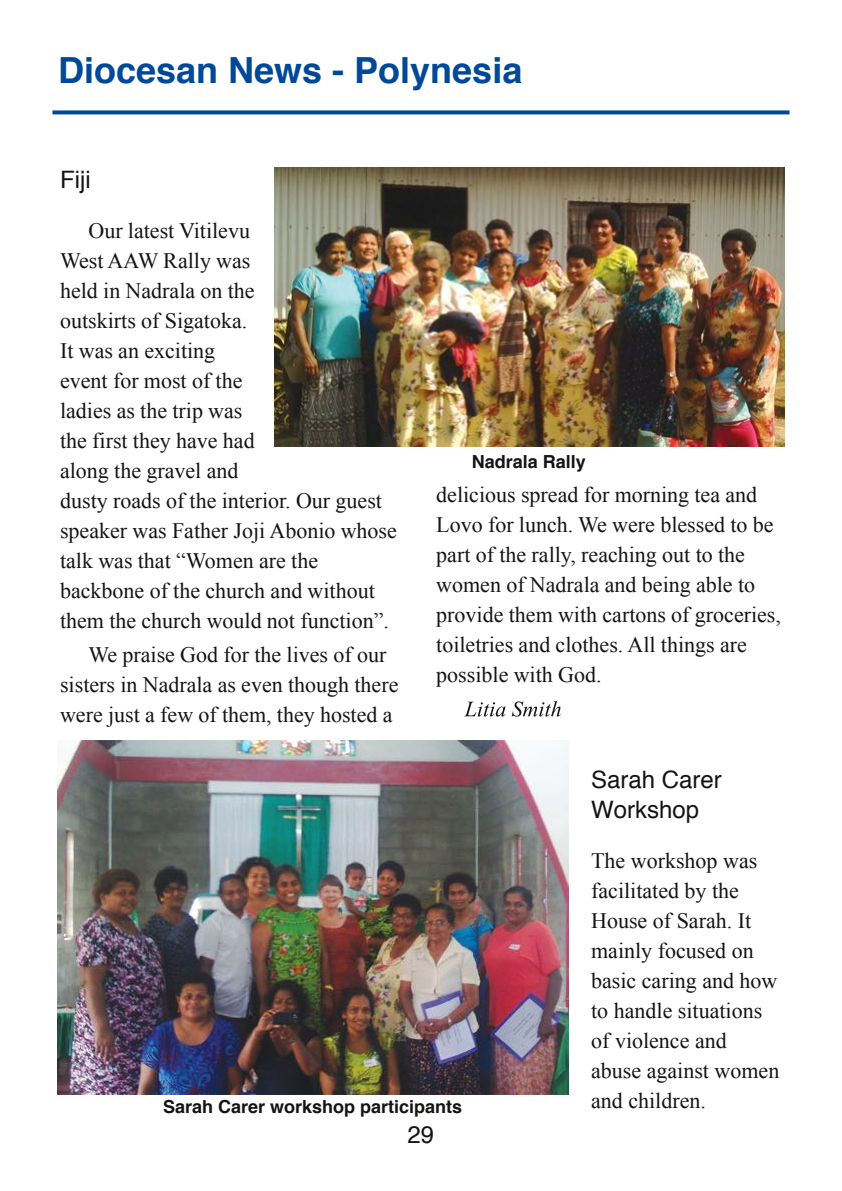
<style>
.page{position:relative;width:842px;height:1191px;background:#fff}
.page>*{position:absolute;margin:0;border:0;box-sizing:border-box;transform-origin:0 0}
.t1{font:700 36px "Helvetica";color:#004998}
.t2{font:24px/30px "Helvetica";color:#161413}
.t3{font:22px/30px "Times New Roman";color:#161413}
.t4{font:700 18px "Helvetica";color:#161413}
</style>
<div class="page">
<svg style="left:52px;top:110px;width:737px;height:4px;background:#1b5ca2"></svg>
<svg style="left:464px;top:701px;width:42px;height:15px"></svg>
<svg style="left:512px;top:701px;width:49px;height:15px"></svg>
<img style="left:58px;top:740px;width:510px;height:354px">
<img style="left:274px;top:168px;width:510px;height:279px">
<h1 class="t1" style="left:58px;top:55px;width:466px">Diocesan News - Polynesia</h1>
<p class="t2" style="left:60px;top:166px;width:32px">Fiji</p>
<p class="t3" style="left:60px;top:216px;width:338px;text-indent:28px">Our latest Vitilevu<br>West AAW Rally was<br>held in Nadrala on the<br>outskirts of Sigatoka.<br>It was an exciting<br>event for most of the<br>ladies as the trip was<br>the first they have had<br>along the gravel and<br>dusty roads of the interior. Our guest speaker was Father Joji Abonio whose talk was that “Women are the backbone of the church and without them the church would not function”.</p>
<p class="t3" style="left:60px;top:640px;width:340px;text-indent:28px">We praise God for the lives of our sisters in Nadrala as even though there were just a few of them, they hosted a</p>
<p class="t4" style="left:472px;top:454px;width:116px">Nadrala Rally</p>
<p class="t3" style="left:436px;top:480px;width:346px">delicious spread for morning tea and Lovo for lunch. We were blessed to be part of the rally, reaching out to the women of Nadrala and being able to provide them with cartons of groceries, toiletries and clothes. All things are possible with God.</p>
<p class="t4" style="left:163px;top:1099px;width:301px">Sarah Carer workshop participants</p>
<p class="t2" style="left:407px;top:1121px;width:28px">29</p>
<p class="t2" style="left:591px;top:767px;width:132px">Sarah Carer<br>Workshop</p>
<p class="t3" style="left:591px;top:846px;width:190px">The workshop was facilitated by the<br>House of Sarah. It mainly focused on basic caring and how to handle situations of violence and abuse against women and children.</p>
</div>
